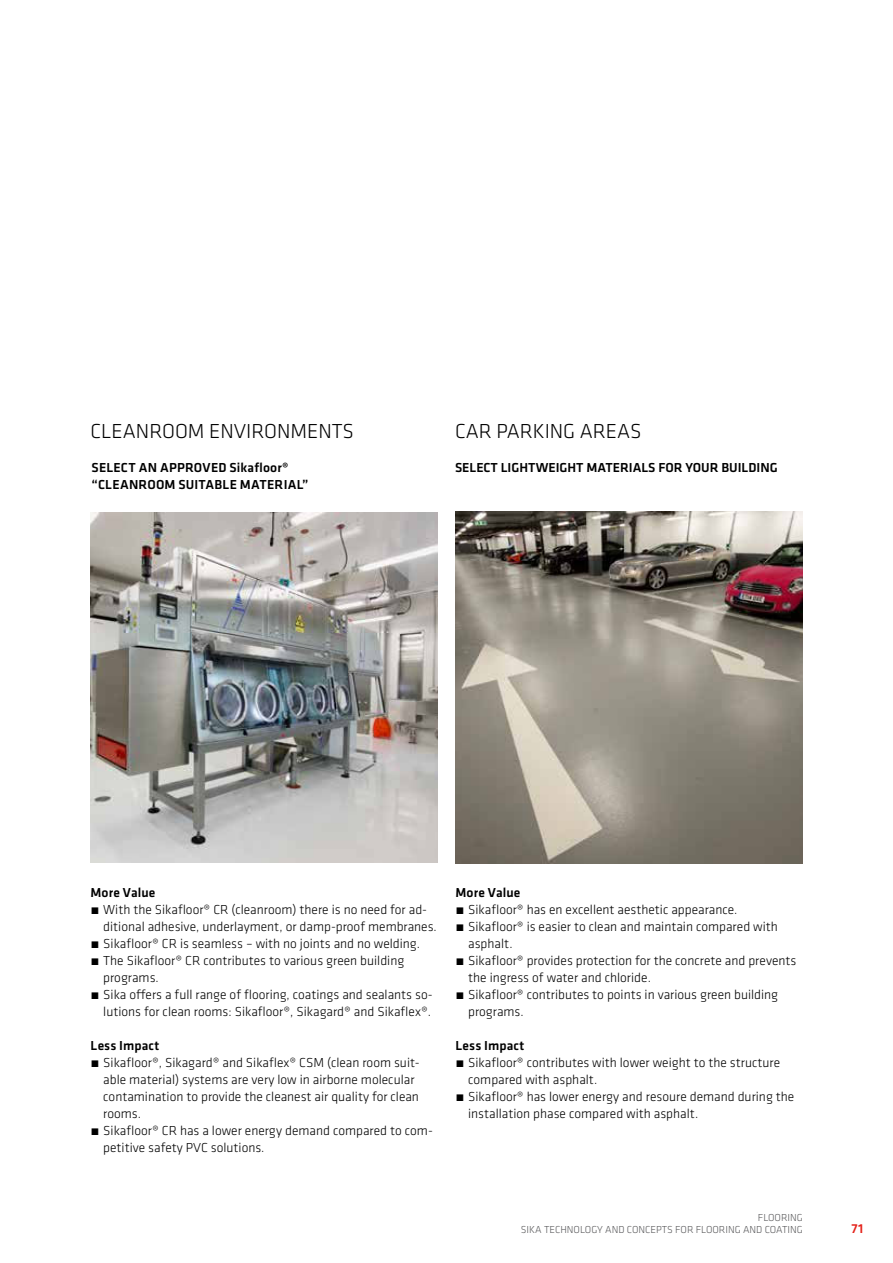
<style>
.page{position:relative;width:893px;height:1263px;background:#fff}
.page>*{position:absolute;margin:0;border:0;box-sizing:border-box;transform-origin:0 0}
.t1{font:300 21px "Klavika";color:#000}
.t2{font:300 13.5px "Klavika";color:#000}
.t3{font:500 13.5px/17px "Klavika";letter-spacing:.005em;color:#000}
.t4{font:500 13.5px "Klavika";color:#e42119}
.t5{font:300 10.5px/12.6px "Klavika";color:#58585a;text-align:right}
</style>
<div class="page">
<img style="left:91px;top:512px;width:347px;height:350px">
<img style="left:455px;top:511px;width:347px;height:352px">
<h1 class="t1" style="left:91px;top:422px;width:265px">CLEANROOM ENVIRONMENTS</h1>
<h1 class="t1" style="left:455px;top:422px;width:188px">CAR PARKING AREAS</h1>
<p class="t3" style="left:92px;top:460px;width:219px">SELECT AN APPROVED Sikafloor® “CLEANROOM SUITABLE MATERIAL”</p>
<p class="t3" style="left:455px;top:460px;width:324px">SELECT LIGHTWEIGHT MATERIALS FOR YOUR BUILDING</p>
<p class="t3" style="left:91px;top:885px;width:66px">More Value</p>
<p class="t2" style="left:91px;top:904px;width:338px">́ With the Sikafloor® CR (cleanroom) there is no need for ad-</p>
<p class="t2" style="left:103px;top:921px;width:335px">ditional adhesive, underlayment, or damp-proof membranes.</p>
<p class="t2" style="left:91px;top:938px;width:331px">́ Sikafloor® CR is seamless – with no joints and no welding.</p>
<p class="t2" style="left:91px;top:955px;width:315px">́ The Sikafloor® CR contributes to various green building</p>
<p class="t2" style="left:103px;top:972px;width:57px">programs.</p>
<p class="t2" style="left:91px;top:989px;width:344px">́ Sika offers a full range of flooring, coatings and sealants so-</p>
<p class="t2" style="left:103px;top:1006px;width:329px">lutions for clean rooms: Sikafloor®, Sikagard® and Sikaflex®.</p>
<p class="t3" style="left:91px;top:1038px;width:70px">Less Impact</p>
<p class="t2" style="left:91px;top:1057px;width:331px">́ Sikafloor®, Sikagard® and Sikaflex® CSM (clean room suit-</p>
<p class="t2" style="left:103px;top:1074px;width:313px">able material) systems are very low in airborne molecular</p>
<p class="t2" style="left:103px;top:1091px;width:317px">contamination to provide the cleanest air quality for clean</p>
<p class="t2" style="left:103px;top:1108px;width:39px">rooms.</p>
<p class="t2" style="left:91px;top:1125px;width:344px">́ Sikafloor® CR has a lower energy demand compared to com-</p>
<p class="t2" style="left:103px;top:1142px;width:163px">petitive safety PVC solutions.</p>
<p class="t3" style="left:455px;top:885px;width:66px">More Value</p>
<p class="t2" style="left:455px;top:904px;width:284px">́ Sikafloor® has en excellent aesthetic appearance.</p>
<p class="t2" style="left:455px;top:921px;width:324px">́ Sikafloor® is easier to clean and maintain compared with</p>
<p class="t2" style="left:468px;top:938px;width:46px">asphalt.</p>
<p class="t2" style="left:455px;top:955px;width:342px">́ Sikafloor® provides protection for the concrete and prevents</p>
<p class="t2" style="left:468px;top:972px;width:184px">the ingress of water and chloride.</p>
<p class="t2" style="left:455px;top:989px;width:324px">́ Sikafloor® contributes to points in various green building</p>
<p class="t2" style="left:468px;top:1006px;width:57px">programs.</p>
<p class="t3" style="left:455px;top:1038px;width:70px">Less Impact</p>
<p class="t2" style="left:455px;top:1057px;width:326px">́ Sikafloor® contributes with lower weight to the structure</p>
<p class="t2" style="left:468px;top:1074px;width:131px">compared with asphalt.</p>
<p class="t2" style="left:455px;top:1091px;width:340px">́ Sikafloor® has lower energy and resoure demand during the</p>
<p class="t2" style="left:468px;top:1108px;width:232px">installation phase compared with asphalt.</p>
<p class="t5" style="left:521px;top:1211px;width:284px">FLOORING<br>SIKA TECHNOLOGY AND CONCEPTS FOR FLOORING AND COATING</p>
<p class="t4" style="left:852px;top:1223px;width:13px">71</p>
</div>
